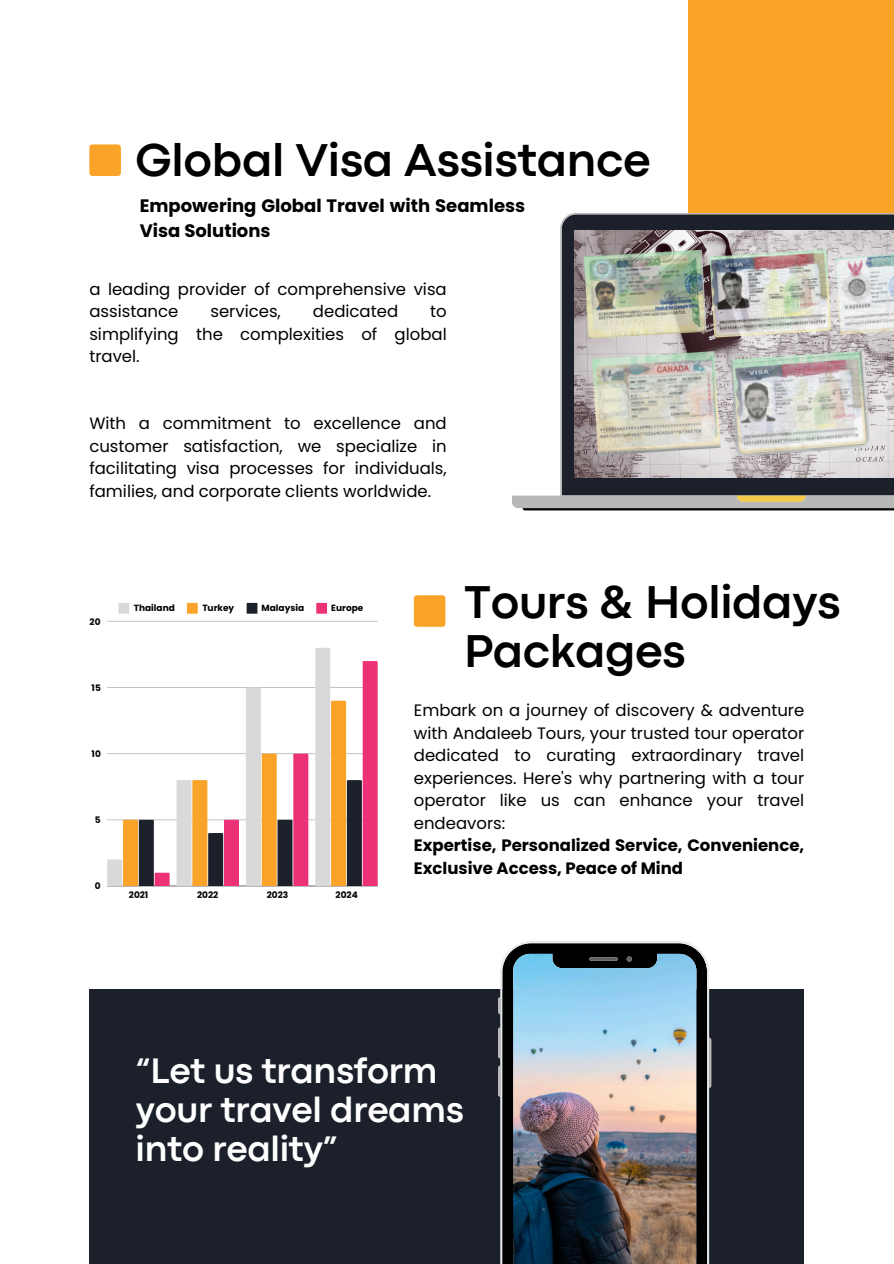
<style>
.page{position:relative;width:894px;height:1264px;background:#fff}
.page>*{position:absolute;margin:0;border:0;box-sizing:border-box;transform-origin:0 0}
.t1{font:700 48px/49.5px "Codec Pro";letter-spacing:-.01em;color:#000}
.t2{font:700 36.9px/38.8px "Codec Pro";letter-spacing:-.01em;color:#fff}
.t3{font:700 18px/24.8px "Poppins";color:#000}
.t4{font:16.5px/22.5px "Poppins";color:#000;text-align:justify}
.t5{font:700 16.5px/22.5px "Poppins";color:#000}
.t6{font:700 9px "Poppins";color:#000}
</style>
<div class="page">
<div style="left:89px;top:144px;width:32px;height:32px;background:#f9a328;border-radius:3px"></div>
<svg style="left:118px;top:603px;width:11px;height:10px"></svg>
<svg style="left:187px;top:603px;width:11px;height:10px"></svg>
<svg style="left:246px;top:603px;width:11px;height:10px"></svg>
<svg style="left:316px;top:603px;width:11px;height:10px"></svg>
<hr style="left:107px;top:885px;width:270px;height:1px;background:#000">
<hr style="left:107px;top:819px;width:270px;height:1px;background:#000">
<hr style="left:107px;top:753px;width:270px;height:1px;background:#000">
<hr style="left:107px;top:687px;width:270px;height:1px;background:#000">
<hr style="left:107px;top:621px;width:270px;height:1px;background:#000">
<svg style="left:107px;top:819px;width:62px;height:67px"></svg>
<svg style="left:176px;top:780px;width:63px;height:106px"></svg>
<svg style="left:246px;top:687px;width:62px;height:199px"></svg>
<svg style="left:315px;top:648px;width:62px;height:238px"></svg>
<div style="left:414px;top:595px;width:31px;height:31px;background:#f9a328;border-radius:3px"></div>
<div style="left:688px;top:0;width:205px;height:278px;background:#f9a328"></div>
<svg style="left:512px;top:213px;width:381px;height:295px"></svg>
<svg style="left:736px;top:495px;width:69px;height:7px"></svg>
<svg style="left:522px;top:508px;width:371px;height:2px"></svg>
<img style="left:574px;top:231px;width:319px;height:246px">
<div style="left:89px;top:989px;width:714px;height:274px;background:#1c202b"></div>
<svg style="left:498px;top:997px;width:2px;height:17px"></svg>
<svg style="left:498px;top:1027px;width:2px;height:31px"></svg>
<svg style="left:498px;top:1065px;width:2px;height:31px"></svg>
<svg style="left:709px;top:1037px;width:2px;height:50px"></svg>
<img style="left:500px;top:941px;width:209px;height:322px">
<img style="left:834px;top:250px;width:59px;height:85px">
<img style="left:709px;top:250px;width:122px;height:87px">
<img style="left:583px;top:250px;width:123px;height:88px">
<img style="left:591px;top:351px;width:129px;height:105px">
<img style="left:730px;top:351px;width:140px;height:105px">
<h3 class="t1" style="left:135px;top:138px;width:516px">Global Visa Assistance</h3>
<p class="t3" style="left:140px;top:193px;width:387px">Empowering Global Travel with Seamless<br>Visa Solutions</p>
<p class="t4" style="left:89px;top:278px;width:359px">a leading provider of comprehensive visa assistance</p>
<p class="t4" style="left:210px;top:300px;width:72px">services,</p>
<p class="t4" style="left:313px;top:300px;width:87px">dedicated</p>
<p class="t4" style="left:89px;top:300px;width:359px;text-indent:341px">to simplifying the complexities of global travel.</p>
<p class="t4" style="left:89px;top:412px;width:359px">With a commitment to excellence and customer satisfaction, we specialize in facilitating visa processes for individuals, families, and corporate clients worldwide.</p>
<p class="t6" style="left:90px;top:615px;width:12px">20</p>
<p class="t6" style="left:92px;top:681px;width:11px">15</p>
<p class="t6" style="left:92px;top:747px;width:11px">10</p>
<p class="t6" style="left:95px;top:813px;width:7px">5</p>
<p class="t6" style="left:95px;top:880px;width:7px">0</p>
<p class="t6" style="left:134px;top:601px;width:42px">Thailand</p>
<p class="t6" style="left:202px;top:601px;width:33px">Turkey</p>
<p class="t6" style="left:261px;top:601px;width:44px">Malaysia</p>
<p class="t6" style="left:331px;top:601px;width:34px">Europe</p>
<p class="t6" style="left:129px;top:888px;width:21px">2021</p>
<p class="t6" style="left:197px;top:888px;width:23px">2022</p>
<p class="t6" style="left:267px;top:888px;width:23px">2023</p>
<p class="t6" style="left:335px;top:888px;width:24px">2024</p>
<p class="t1" style="left:464px;top:580px;width:378px">Tours &amp; Holidays<br>Packages</p>
<p class="t4" style="left:414px;top:699px;width:392px">Embark on a journey of discovery &amp; adventure with Andaleeb Tours, your trusted tour operator dedicated to curating extraordinary travel experiences. Here's why partnering with a tour operator like us can enhance your travel endeavors:</p>
<p class="t5" style="left:414px;top:834px;width:392px">Expertise, Personalized Service, Convenience,<br>Exclusive Access, Peace of Mind</p>
<p class="t2" style="left:135px;top:1054px;width:330px">“Let us transform your travel dreams into reality”</p>
</div>
